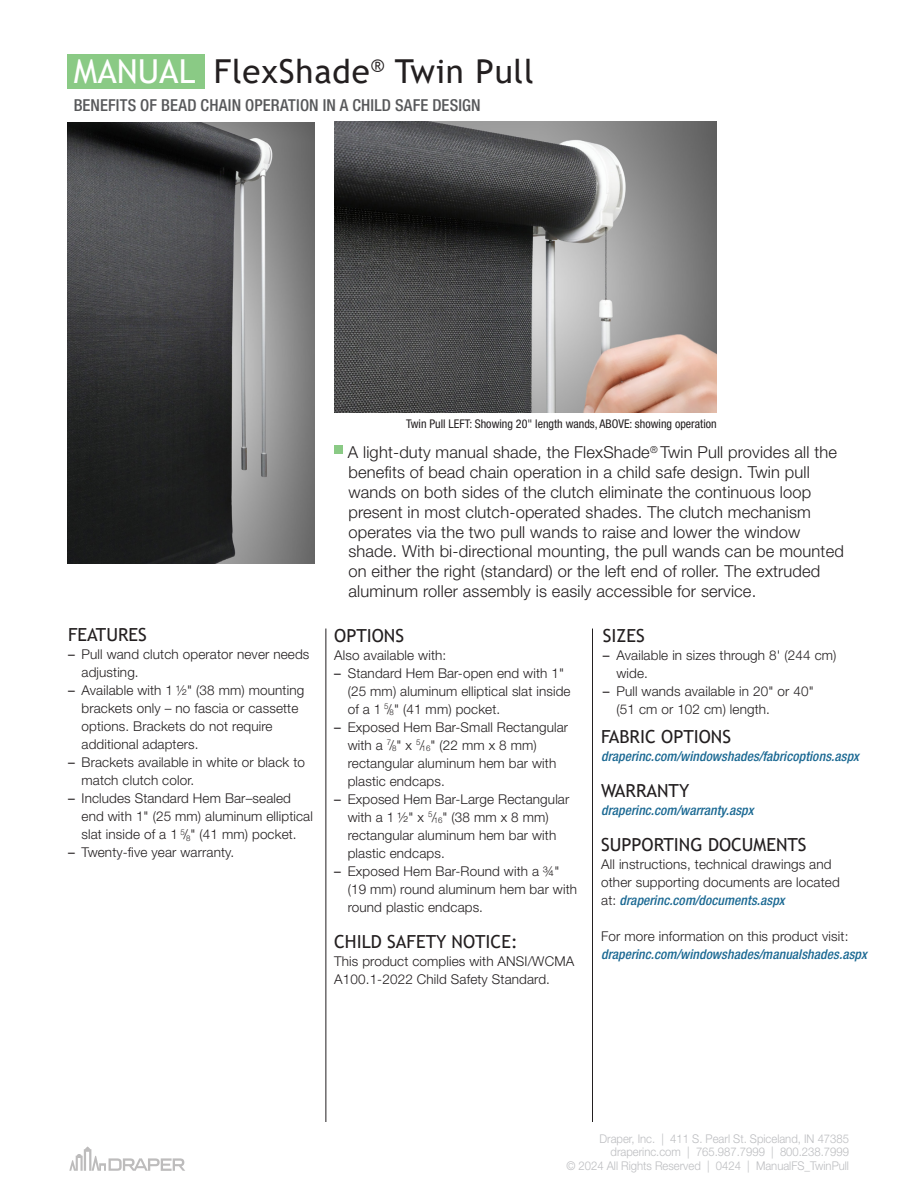
<style>
.page{position:relative;width:918px;height:1188px;background:#fff}
.page>*{position:absolute;margin:0;border:0;box-sizing:border-box;transform-origin:0 0}
.t1{font:33px "Trebuchet MS";letter-spacing:.025em;color:#231f20}
.t2{font:33px "Trebuchet MS";color:#fff}
.SMALL_HEADER{font:18px "Trebuchet MS";color:#231f20}
.LARGE_PARAGRAPH{font:300 16.5px/19.8px "Helvetica Neue LT Std";letter-spacing:.01em;color:#231f20}
.SUBHEAD{font:500 condensed 16.5px "Helvetica Neue LT Std";letter-spacing:.01em;color:#57585a}
.BODY_COPY{font:300 13.5px/18px "Helvetica Neue LT Std";letter-spacing:.01em;color:#231f20}
.SMALL_HEADER-2{font:300 13.5px/18px "Helvetica Neue LT Std";letter-spacing:.01em;color:#231f20}
.BODY_COPY-2{font:italic 500 condensed 13.5px/18px "Helvetica Neue LT Std";letter-spacing:.01em;color:#1b6993}
.SMALL_HEADER-3{font:italic 500 condensed 13.5px "Helvetica Neue LT Std";letter-spacing:.01em;color:#1b6993}
.BELOW_PHOTO{font:300 12px/13.5px "Helvetica Neue LT Std";color:#bcbdc0;text-align:right;scale:.94 1}
.BELOW_PHOTO-2{font:condensed 12px "Helvetica Neue LT Std";color:#231f20}
.s1{font-weight:400}
.s2{font-weight:500;font-style:italic;font-stretch:condensed;color:#1b6993}
.s3{font-weight:300;font-style:normal;font-stretch:normal;color:#231f20}
</style>
<div class="page">
<div style="left:67px;top:54px;width:138px;height:34px;background:#8aca85"></div>
<img style="left:68px;top:122px;width:247px;height:442px">
<div style="left:335px;top:446px;width:8px;height:8px;background:#8aca85"></div>
<hr style="left:592px;top:629px;width:1px;height:493px;background:#231f20">
<hr style="left:326px;top:629px;width:1px;height:493px;background:#231f20">
<svg style="left:69px;top:1146px;width:116px;height:25px"></svg>
<img style="left:334px;top:122px;width:383px;height:291px">
<p class="t1" style="left:214px;top:51px;width:322px">FlexShade<sup>®</sup> Twin Pull</p>
<p class="t2" style="left:74px;top:51px;width:123px">MANUAL</p>
<p class="SUBHEAD" style="left:74px;top:95px;width:409px">BENEFITS OF BEAD CHAIN OPERATION IN A CHILD SAFE DESIGN</p>
<p class="BELOW_PHOTO-2" style="left:406px;top:417px;width:312px">Twin Pull LEFT: Showing 20" length wands, ABOVE: showing operation</p>
<p class="SMALL_HEADER" style="left:68px;top:623px;width:80px">FEATURES</p>
<p class="BODY_COPY" style="left:82px;top:645px;width:229px;text-indent:-14px"><span class="s1">–</span> Pull wand clutch operator never needs adjusting.</p>
<p class="BODY_COPY" style="left:82px;top:681px;width:224px;text-indent:-14px"><span class="s1">–</span> Available with 1 1/2" (38 mm) mounting brackets only – no fascia or cassette options. Brackets do not require additional adapters.</p>
<p class="BODY_COPY" style="left:82px;top:753px;width:225px;text-indent:-14px"><span class="s1">–</span> Brackets available in white or black to match clutch color.</p>
<p class="BODY_COPY" style="left:82px;top:789px;width:233px;text-indent:-14px"><span class="s1">–</span> Includes Standard Hem Bar–sealed end with 1" (25 mm) aluminum elliptical slat inside of a 1 <sup>5</sup>/<sub>8</sub>" (41 mm) pocket.</p>
<p class="BODY_COPY" style="left:68px;top:843px;width:168px"><span class="s1">–</span> Twenty-five year warranty.</p>
<p class="LARGE_PARAGRAPH" style="left:348px;top:442px;width:497px">A light-duty manual shade, the FlexShade<sup>®</sup> Twin Pull provides all the benefits of bead chain operation in a child safe design. Twin pull wands on both sides of the clutch eliminate the continuous loop present in most clutch-operated shades. The clutch mechanism operates via the two pull wands to raise and lower the window shade. With bi-directional mounting, the pull wands can be mounted on either the right (standard) or the left end of roller. The extruded aluminum roller assembly is easily accessible for service.</p>
<p class="SMALL_HEADER" style="left:334px;top:624px;width:71px">OPTIONS</p>
<p class="SMALL_HEADER-2" style="left:334px;top:646px;width:114px">Also available with:</p>
<p class="BODY_COPY" style="left:348px;top:664px;width:224px;text-indent:-14px"><span class="s1">–</span> Standard Hem Bar-open end with 1" (25 mm) aluminum elliptical slat inside of a 1 <sup>5</sup>/<sub>8</sub>" (41 mm) pocket.</p>
<p class="BODY_COPY" style="left:348px;top:718px;width:222px;text-indent:-13px"><span class="s1">–</span> Exposed Hem Bar-Small Rectangular with a <sup>7</sup>/<sub>8</sub>" x <sup>5</sup>/<sub>16</sub>" (22 mm x 8 mm) rectangular aluminum hem bar with plastic endcaps.</p>
<p class="BODY_COPY" style="left:348px;top:790px;width:223px;text-indent:-14px"><span class="s1">–</span> Exposed Hem Bar-Large Rectangular with a 1 1/2" x <sup>5</sup>/<sub>16</sub>" (38 mm x 8 mm) rectangular aluminum hem bar with plastic endcaps.</p>
<p class="BODY_COPY" style="left:348px;top:862px;width:231px;text-indent:-14px"><span class="s1">–</span> Exposed Hem Bar-Round with a ¾" (19 mm) round aluminum hem bar with round plastic endcaps.</p>
<p class="SMALL_HEADER" style="left:334px;top:930px;width:185px">CHILD SAFETY NOTICE:</p>
<p class="SMALL_HEADER-2" style="left:334px;top:952px;width:242px">This product complies with ANSI/WCMA<br>A100.1-2022 Child Safety Standard.</p>
<p class="SMALL_HEADER" style="left:603px;top:624px;width:43px">SIZES</p>
<p class="BODY_COPY" style="left:616px;top:646px;width:222px;text-indent:-14px"><span class="s1">–</span> Available in sizes through 8' (244 cm) wide.</p>
<p class="BODY_COPY" style="left:616px;top:682px;width:199px;text-indent:-14px"><span class="s1">–</span> Pull wands available in 20" or 40" (51 cm or 102 cm) length.</p>
<p class="SMALL_HEADER" style="left:601px;top:725px;width:131px">FABRIC OPTIONS</p>
<p class="SMALL_HEADER-3" style="left:601px;top:748px;width:259px">draperinc.com/windowshades/fabricoptions.aspx</p>
<p class="SMALL_HEADER" style="left:601px;top:779px;width:90px">WARRANTY</p>
<p class="SMALL_HEADER-3" style="left:601px;top:802px;width:154px">draperinc.com/warranty.aspx</p>
<p class="SMALL_HEADER" style="left:601px;top:833px;width:207px">SUPPORTING DOCUMENTS</p>
<p class="BODY_COPY" style="left:601px;top:855px;width:240px">All instructions, technical drawings and other supporting documents are located at: <span class="s2">draperinc.com/documents.aspx</span></p>
<p class="BODY_COPY-2" style="left:601px;top:927px;width:267px"><span class="s3">For more information on this product visit: </span>draperinc.com/windowshades/manualshades.aspx</p>
<p class="BELOW_PHOTO" style="left:566px;top:1131px;width:302px">Draper, Inc. | 411 S. Pearl St. Spiceland, IN 47385 draperinc.com | 765.987.7999 | 800.238.7999<br>© 2024 All Rights Reserved | 0424 | ManualFS_TwinPull</p>
</div>
